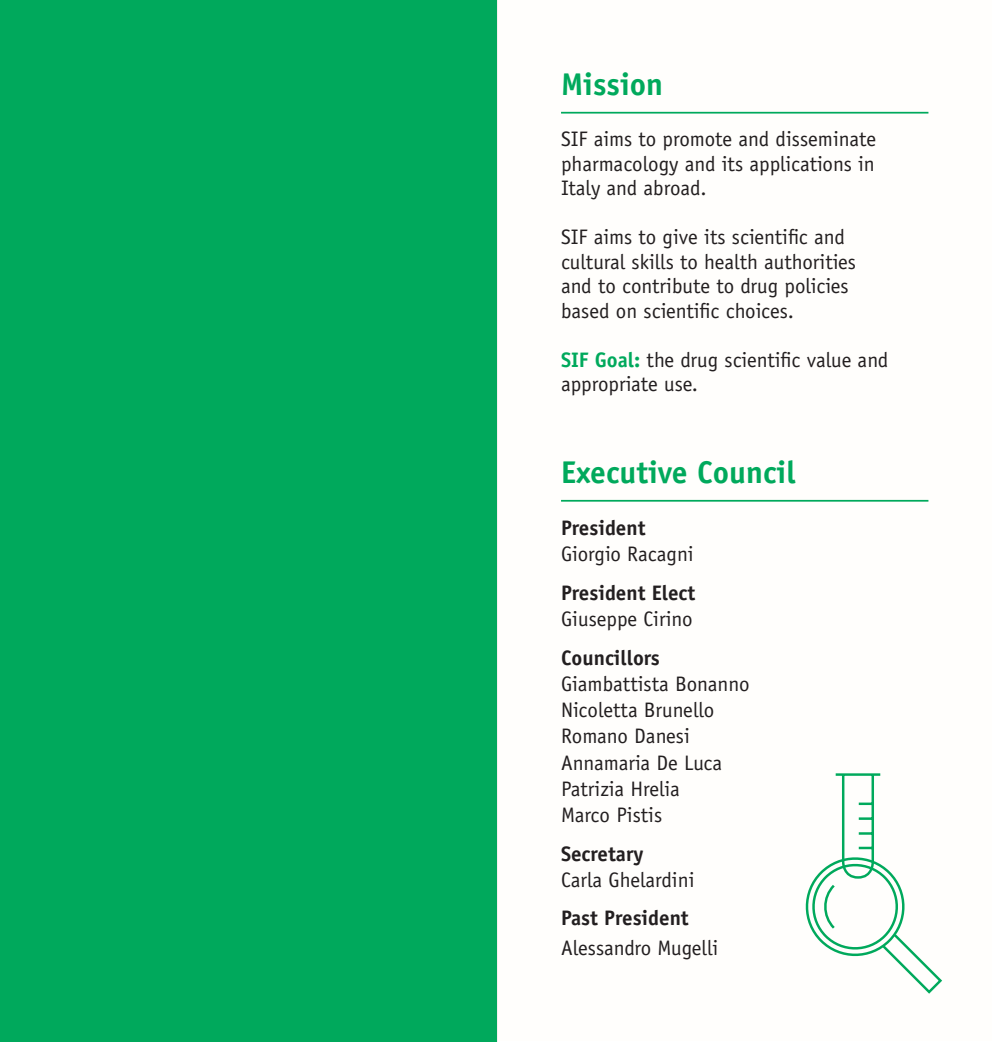
<style>
.page{position:relative;width:993px;height:1042px;background:#fff}
.page>*{position:absolute;margin:0;border:0;box-sizing:border-box;transform-origin:0 0}
.t1{font:700 31.5px "Officina Sans Std";color:#00a95c}
.t2{font:21px/24.5px "Officina Sans Std";color:#231f20}
.t3{font:700 21px "Officina Sans Std";color:#231f20}
.s1{font-weight:700;color:#00a95c}
</style>
<div class="page">
<hr style="left:495px;top:0;width:2px;height:1042px;background:#231f20">
<svg style="left:805px;top:773px;width:137px;height:221px"></svg>
<hr style="left:561px;top:112px;width:367px;height:2px;background:#00a95c">
<hr style="left:561px;top:500px;width:367px;height:2px;background:#00a95c">
<div style="left:0;top:0;width:496px;height:1042px;background:#00a95c"></div>
<h1 class="t1" style="left:561px;top:65px;width:104px">Mission</h1>
<p class="t2" style="left:561px;top:127px;width:317px;text-align:justify">SIF aims to promote and disseminate pharmacology and its applications in Italy and abroad.</p>
<p class="t2" style="left:561px;top:225px;width:296px">SIF aims to give its scientific and cultural skills to health authorities and to contribute to drug policies based on scientific choices.</p>
<p class="t2" style="left:561px;top:347px;width:329px"><span class="s1">SIF Goal:</span> the drug scientific value and appropriate use.</p>
<h1 class="t1" style="left:561px;top:452px;width:236px">Executive Council</h1>
<p class="t3" style="left:561px;top:515px;width:86px">President</p>
<p class="t2" style="left:561px;top:542px;width:134px">Giorgio Racagni</p>
<p class="t3" style="left:561px;top:579px;width:136px">President Elect</p>
<p class="t2" style="left:561px;top:607px;width:133px">Giuseppe Cirino</p>
<p class="t3" style="left:561px;top:644px;width:100px">Councillors</p>
<p class="t2" style="left:561px;top:670px;width:190px;line-height:26.2px">Giambattista Bonanno<br>Nicoletta Brunello<br>Romano Danesi<br>Annamaria De Luca<br>Patrizia Hrelia<br>Marco Pistis</p>
<p class="t3" style="left:561px;top:840px;width:84px">Secretary</p>
<p class="t2" style="left:561px;top:867px;width:135px">Carla Ghelardini</p>
<p class="t3" style="left:561px;top:905px;width:129px">Past President</p>
<p class="t2" style="left:561px;top:936px;width:159px">Alessandro Mugelli</p>
</div>
